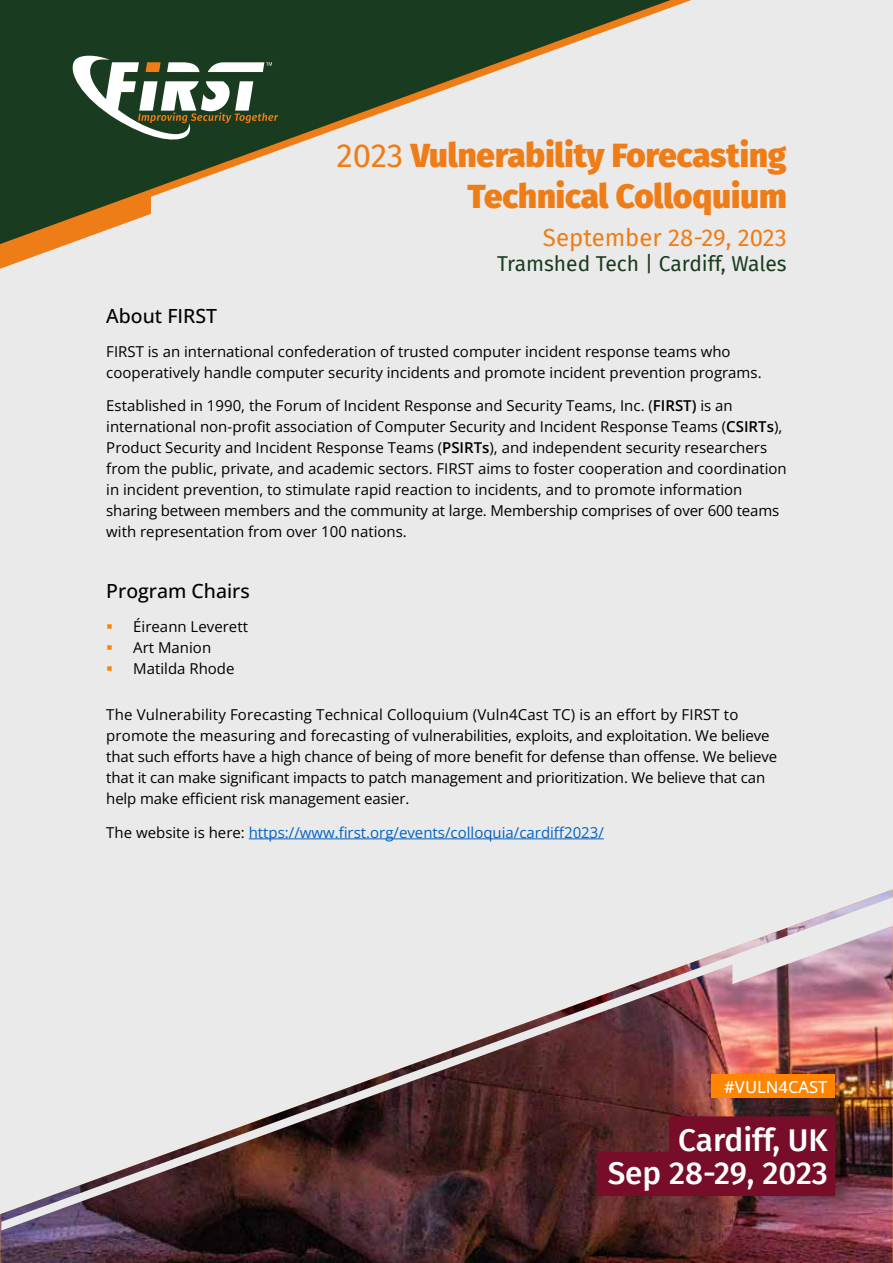
<style>
.page{position:relative;width:893px;height:1263px;background:#eaeaea}
.page>*{position:absolute;margin:0;border:0;box-sizing:border-box;transform-origin:0 0}
.t1{font:900 33px/41.4px "Fira Sans";color:#ef7d17;text-align:right}
.t2{font:500 31.5px/33px "Fira Sans";color:#fff;text-align:right}
.t3{font:24px "Fira Sans";color:#ef7d17}
.t4{font:21px "Fira Sans";color:#193b1f}
.t5{font:500 19.5px "Open Sans";color:#000}
.t6{font:500 16.5px "Open Sans";color:#fff}
.t7{font:15px/21px "Open Sans";color:#000}
.t8{font:15px "Open Sans";color:#0563c1}
.s1{font-weight:400}
.s2{font-weight:600}
.s3{color:#ff8500}
.s4{color:#000}
</style>
<div class="page">
<img style="left:0;top:889px;width:893px;height:374px">
<svg style="left:0;top:0;width:691px;height:269px"></svg>
<svg style="left:67px;top:54px;width:211px;height:89px;background:#60745e"></svg>
<img style="left:1px;top:897px;width:892px;height:333px">
<hr style="left:249px;top:839px;width:355px;height:1px;background:#0563c1">
<div style="left:712px;top:1075px;width:123px;height:23px;background:#ff8500"></div>
<h1 class="t1" style="left:336px;top:132px;width:452px"><span class="s1">2023</span> Vulnerability Forecasting<br>Technical Colloquium</h1>
<h3 class="t3" style="left:543px;top:219px;width:245px">September 28-29, 2023</h3>
<h3 class="t4" style="left:497px;top:248px;width:291px">Tramshed Tech | Cardiff, Wales</h3>
<h3 class="t5" style="left:106px;top:302px;width:112px">About FIRST</h3>
<p class="t7" style="left:106px;top:340px;width:657px">FIRST is an international confederation of trusted computer incident response teams who cooperatively handle computer security incidents and promote incident prevention programs.</p>
<p class="t7" style="left:106px;top:395px;width:682px">Established in 1990, the Forum of Incident Response and Security Teams, Inc. (<span class="s2">FIRST)</span> is an international non-profit association of Computer Security and Incident Response Teams (<span class="s2">CSIRTs</span>), Product Security and Incident Response Teams (<span class="s2">PSIRTs</span>), and independent security researchers from the public, private, and academic sectors. FIRST aims to foster cooperation and coordination in incident prevention, to stimulate rapid reaction to incidents, and to promote information sharing between members and the community at large. Membership comprises of over 600 teams with representation from over 100 nations.</p>
<h3 class="t5" style="left:106px;top:578px;width:145px">Program Chairs</h3>
<p class="t7" style="left:106px;top:615px;width:143px"><span class="s3">▪</span> Éireann Leverett</p>
<p class="t7" style="left:106px;top:636px;width:106px"><span class="s3">▪</span> Art Manion</p>
<p class="t7" style="left:106px;top:657px;width:130px"><span class="s3">▪</span> Matilda Rhode</p>
<p class="t7" style="left:106px;top:704px;width:672px">The Vulnerability Forecasting Technical Colloquium (Vuln4Cast TC) is an effort by FIRST to promote the measuring and forecasting of vulnerabilities, exploits, and exploitation. We believe that such efforts have a high chance of being of more benefit for defense than offense. We believe that it can make significant impacts to patch management and prioritization. We believe that can help make efficient risk management easier.</p>
<p class="t8" style="left:106px;top:822px;width:499px"><span class="s4">The website is here:</span> https://www.first.org/events/colloquia/cardiff2023/</p>
<p class="t6" style="left:724px;top:1075px;width:105px">#VULN4CAST</p>
<h2 class="t2" style="left:608px;top:1122px;width:222px">Cardiff, UK<br>Sep 28-29, 2023</h2>
</div>
